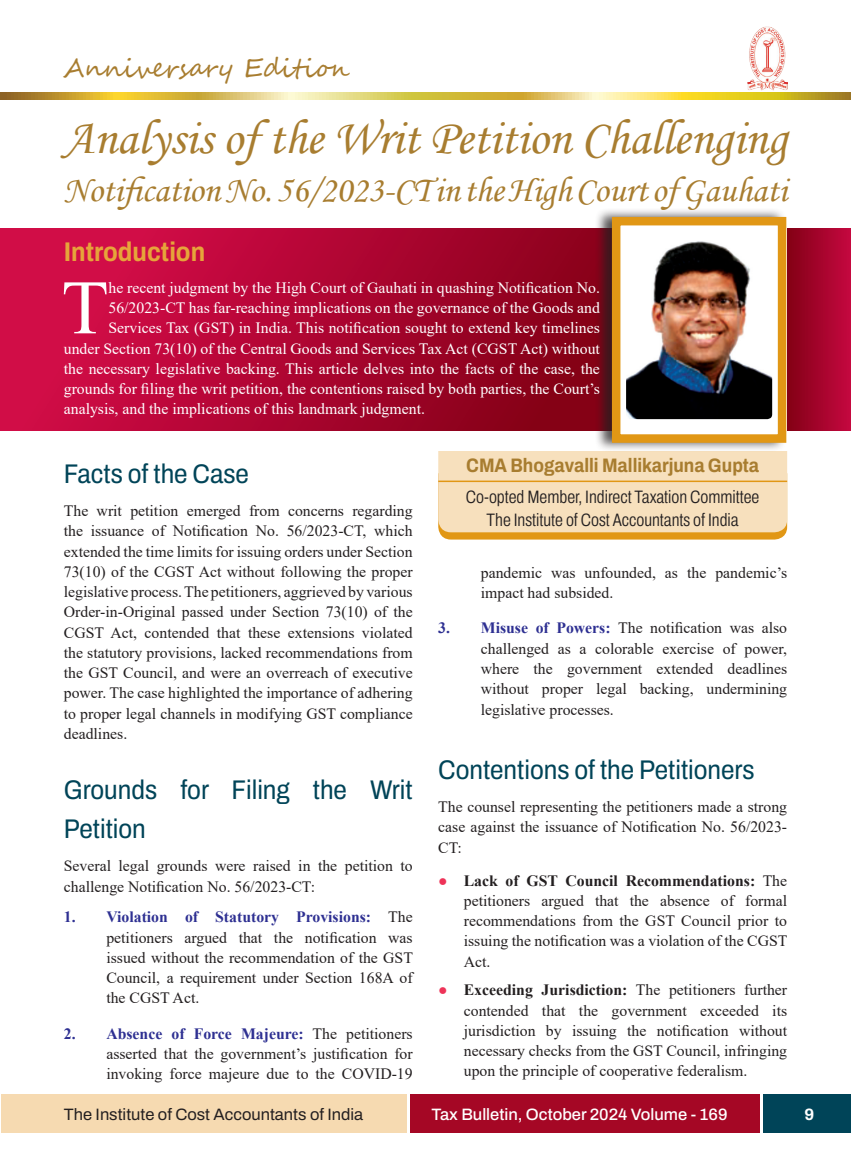
<style>
.page{position:relative;width:851px;height:1157px;background:#fff}
.page>*{position:absolute;margin:0;border:0;box-sizing:border-box;transform-origin:0 0}
.Body_First_Para{font:76.95px "Times New Roman";color:#fff}
.Chapter_Head{font:49.5px "Monotype Corsiva";color:#a87d30}
.Chapter_Head-2{font:36px "Monotype Corsiva";color:#a87d30}
.Heading{font:semi-condensed 27px/39px "Archivo";color:#004458}
.First_Para_Heading{font:700 semi-condensed 27px "Archivo";color:#e6a43a}
.t1{font:25.5px "Segoe Script";color:#a87d30}
.Author_name{font:700 semi-condensed 19.5px "Archivo";color:#a87d30}
.Author_Designation{font:300 18px "Archivo Condensed";color:#231f20}
.t2{font:16.5px "Archivo";color:#231f20}
.t3{font:500 16.5px "Archivo";color:#fff}
.t4{font:700 16.5px "Archivo";color:#fff}
.Body{font:15.75px/20.2px "Times New Roman";color:#231f20;text-align:justify}
.Tab_Setting_1{font:15.75px/20.2px "Times New Roman";color:#231f20;text-align:justify}
.Body_First_Para-2{font:15.75px "Times New Roman";color:#fff}
.s1{font-weight:700;color:#2e3092}
.s2{font-family:"Arial";font-weight:700;color:#ee3358}
.s3{font-weight:700}
</style>
<div class="page">
<div style="left:1px;top:1094px;width:405px;height:38px;background:#f6dab1"></div>
<div style="left:763px;top:1094px;width:87px;height:38px;background:#004458"></div>
<div style="left:410px;top:1094px;width:349px;height:38px;background:#a50725"></div>
<img style="left:747px;top:26px;width:40px;height:64px">
<svg style="left:0;top:92px;width:850px;height:8px;background:#dbc252"></svg>
<div style="left:787px;top:229px;width:63px;height:202px;background:linear-gradient(to right,#830015,#c40840)"></div>
<svg style="left:438px;top:451px;width:349px;height:88px;background:#f5daaf"></svg>
<div style="left:0;top:229px;width:622px;height:202px;background:linear-gradient(to right,#da0d4d,#830015)"></div>
<hr style="left:438px;top:480px;width:349px;height:2px;background:#e19715">
<div style="left:594px;top:208px;width:192px;height:244px;background:#231f20;opacity:.75"></div>
<div style="left:612px;top:217px;width:174px;height:226px;background:#fff;border:9px solid #e19715"></div>
<img style="left:627px;top:242px;width:143px;height:176px">
<div style="left:622px;top:237px;width:153px;height:186px;border:4px solid #fff;border-radius:7px"></div>
<h3 class="t1" style="left:63px;top:48px;width:288px">Anniversary Edition</h3>
<p class="Chapter_Head" style="left:63px;top:108px;width:725px">Analysis of the Writ Petition Challenging</p>
<p class="Chapter_Head-2" style="left:63px;top:168px;width:725px">Notification No. 56/2023-CT in the High Court of Gauhati</p>
<p class="First_Para_Heading" style="left:64px;top:231px;width:143px">Introduction</p>
<p class="Body_First_Para" style="left:61px;top:253px;width:48px">T</p>
<p class="Body_First_Para-2" style="left:108px;top:276px;width:493px">he recent judgment by the High Court of Gauhati in quashing Notification No.</p>
<p class="Body_First_Para-2" style="left:108px;top:297px;width:493px">56/2023-CT has far-reaching implications on the governance of the Goods and</p>
<p class="Body_First_Para-2" style="left:108px;top:317px;width:493px">Services Tax (GST) in India. This notification sought to extend key timelines</p>
<p class="Body_First_Para-2" style="left:64px;top:337px;width:537px">under Section 73(10) of the Central Goods and Services Tax Act (CGST Act) without</p>
<p class="Body_First_Para-2" style="left:64px;top:357px;width:537px">the necessary legislative backing. This article delves into the facts of the case, the</p>
<p class="Body_First_Para-2" style="left:64px;top:378px;width:537px">grounds for filing the writ petition, the contentions raised by both parties, the Court’s</p>
<p class="Body_First_Para-2" style="left:64px;top:398px;width:362px">analysis, and the implications of this landmark judgment.</p>
<p class="Heading" style="left:64px;top:454px;width:186px">Facts of the Case</p>
<p class="Body" style="left:64px;top:500px;width:350px">The writ petition emerged from concerns regarding the issuance of Notification No. 56/2023-CT, which extended the time limits for issuing orders under Section 73(10) of the CGST Act without following the proper legislative process. The petitioners, aggrieved by various Order-in-Original passed under Section 73(10) of the CGST Act, contended that these extensions violated the statutory provisions, lacked recommendations from the GST Council, and were an overreach of executive power. The case highlighted the importance of adhering to proper legal channels in modifying GST compliance deadlines.</p>
<p class="Heading" style="left:64px;top:770px;width:350px">Grounds for Filing the Writ<br>Petition</p>
<p class="Body" style="left:64px;top:855px;width:350px">Several legal grounds were raised in the petition to challenge Notification No. 56/2023-CT:</p>
<p class="Tab_Setting_1" style="left:106px;top:906px;width:308px;text-indent:-43px"><span class="s1">1. Violation of Statutory Provisions:</span> The petitioners argued that the notification was issued without the recommendation of the GST Council, a requirement under Section 168A of the CGST Act.</p>
<p class="Tab_Setting_1" style="left:106px;top:1022px;width:308px;text-indent:-43px"><span class="s1">2. Absence of Force Majeure:</span> The petitioners asserted that the government’s justification for invoking force majeure due to the COVID-19</p>
<p class="Author_name" style="left:466px;top:450px;width:294px">CMA Bhogavalli Mallikarjuna Gupta</p>
<p class="Author_Designation" style="left:466px;top:483px;width:295px">Co-opted Member, Indirect Taxation Committee</p>
<p class="Author_Designation" style="left:486px;top:506px;width:253px">The Institute of Cost Accountants of India</p>
<p class="Tab_Setting_1" style="left:480px;top:562px;width:308px">pandemic was unfounded, as the pandemic’s impact had subsided.</p>
<p class="Tab_Setting_1" style="left:480px;top:617px;width:308px;text-indent:-43px"><span class="s1">3. Misuse of Powers:</span> The notification was also challenged as a colorable exercise of power, where the government extended deadlines without proper legal backing, undermining legislative processes.</p>
<p class="Heading" style="left:438px;top:750px;width:318px">Contentions of the Petitioners</p>
<p class="Body" style="left:438px;top:796px;width:350px">The counsel representing the petitioners made a strong case against the issuance of Notification No. 56/2023- CT:</p>
<p class="Body" style="left:463px;top:869px;width:325px;text-indent:-26px"><span class="s2">●</span> <span class="s3">Lack of GST Council Recommendations:</span> The petitioners argued that the absence of formal recommendations from the GST Council prior to issuing the notification was a violation of the CGST Act.</p>
<p class="Body" style="left:463px;top:979px;width:325px;text-indent:-26px"><span class="s2">●</span> <span class="s3">Exceeding Jurisdiction:</span> The petitioners further contended that the government exceeded its jurisdiction by issuing the notification without necessary checks from the GST Council, infringing upon the principle of cooperative federalism.</p>
<p class="t2" style="left:64px;top:1102px;width:301px">The Institute of Cost Accountants of India</p>
<p class="t4" style="left:804px;top:1102px;width:11px">9</p>
<p class="t3" style="left:431px;top:1102px;width:298px">Tax Bulletin, October 2024 Volume - 169</p>
</div>
